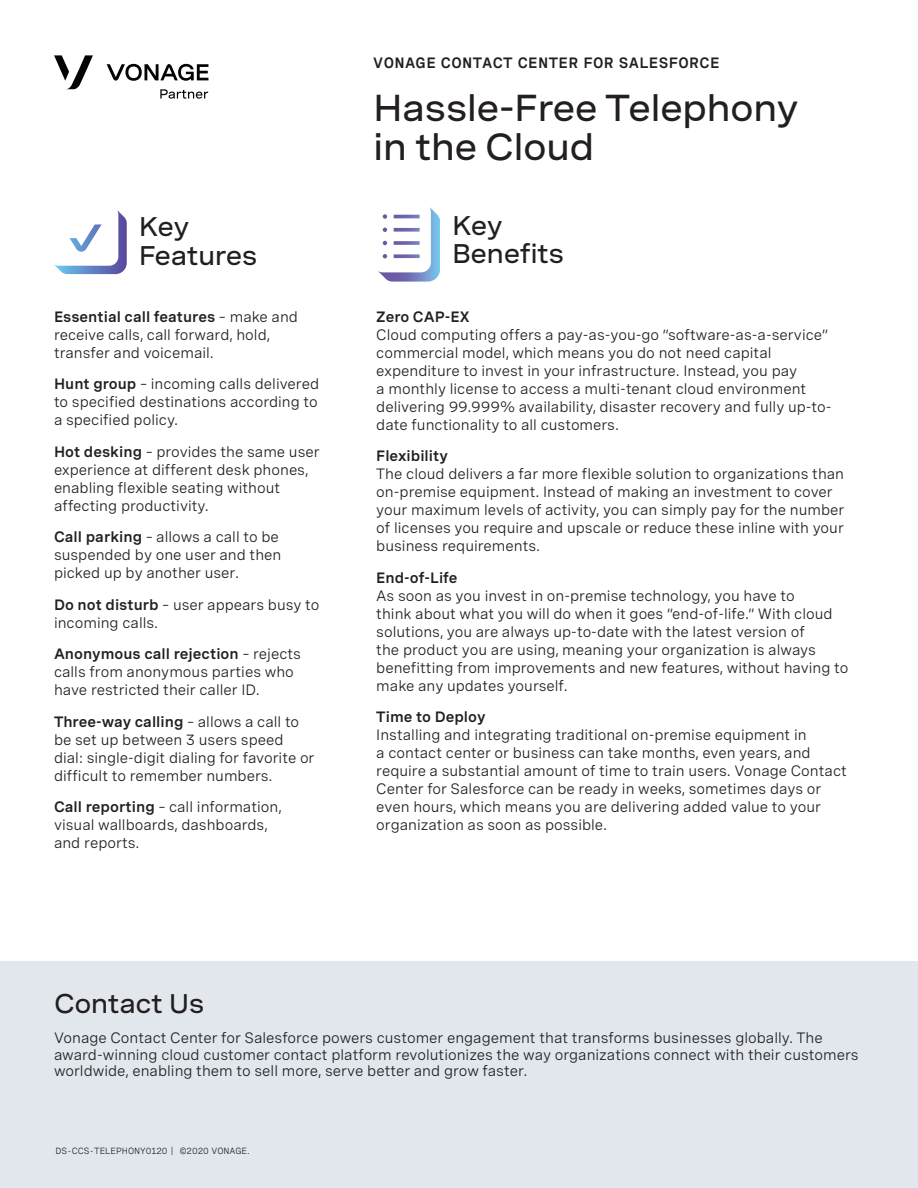
<style>
.page{position:relative;width:918px;height:1188px;background:#fff}
.page>*{position:absolute;margin:0;border:0;box-sizing:border-box;transform-origin:0 0}
.t1{font:500 expanded 37.5px/39px "Spezia";letter-spacing:-.02em;color:#231f20}
.t2{font:500 expanded 27px/28.5px "Spezia";letter-spacing:-.02em;color:#231f20}
.t3{font:15px/18px "Spezia";color:#231f20}
.t4{font:600 15px "Spezia";color:#231f20}
.t5{font:600 15px "Spezia Semi Mono";letter-spacing:.025em;color:#231f20}
.t6{font:9px "Spezia Semi Mono";color:#231f20}
.s1{font-size:21px;color:#fff}
.s2{font-weight:600}
</style>
<div class="page">
<div style="left:0;top:961px;width:918px;height:227px;background:#e2e7ee"></div>
<svg style="left:54px;top:55px;width:39px;height:34px"></svg>
<svg style="left:107px;top:64px;width:101px;height:17px"></svg>
<svg style="left:160px;top:89px;width:48px;height:10px"></svg>
<svg style="left:378px;top:207px;width:62px;height:75px"></svg>
<svg style="left:54px;top:210px;width:73px;height:64px"></svg>
<h2 class="t2" style="left:139px;top:210px;width:184px">Key<br>Features<span class="s1">anage</span></h2>
<p class="t3" style="left:54px;top:306px;width:246px"><span class="s2">Essential call features</span> – make and receive calls, call forward, hold, transfer and voicemail.</p>
<p class="t3" style="left:54px;top:374px;width:267px;text-align:justify"><span class="s2">Hunt group</span> – incoming calls delivered to specified destinations according to a specified policy.</p>
<p class="t3" style="left:54px;top:441px;width:267px"><span class="s2">Hot desking</span> – provides the same user experience at different desk phones, enabling flexible seating without affecting productivity.</p>
<p class="t3" style="left:54px;top:527px;width:229px"><span class="s2">Call parking</span> – allows a call to be suspended by one user and then picked up by another user. ∎</p>
<p class="t3" style="left:54px;top:594px;width:267px"><span class="s2">Do not disturb</span> – user appears busy to incoming calls.</p>
<p class="t3" style="left:54px;top:644px;width:248px"><span class="s2">Anonymous call rejection</span> – rejects calls from anonymous parties who have restricted their caller ID.</p>
<p class="t3" style="left:54px;top:711px;width:262px"><span class="s2">Three-way calling</span> – allows a call to be set up between 3 users speed dial: single-digit dialing for favorite or difficult to remember numbers.</p>
<p class="t3" style="left:54px;top:797px;width:229px"><span class="s2">Call reporting</span> – call information, visual wallboards, dashboards, and reports.</p>
<p class="t5" style="left:373px;top:52px;width:348px">VONAGE CONTACT CENTER FOR SALESFORCE</p>
<h1 class="t1" style="left:373px;top:85px;width:427px">Hassle-Free Telephony in the Cloud</h1>
<h2 class="t2" style="left:452px;top:209px;width:114px">Key<br>Benefits</h2>
<p class="t4" style="left:376px;top:305px;width:95px">Zero CAP-EX</p>
<p class="t3" style="left:376px;top:324px;width:457px">Cloud computing offers a pay-as-you-go “software-as-a-service” commercial model, which means you do not need capital expenditure to invest in your infrastructure. Instead, you pay<br>a monthly license to access a multi-tenant cloud environment delivering 99.999% availability, disaster recovery and fully up-to&shy;date functionality to all customers.</p>
<p class="t4" style="left:376px;top:445px;width:73px">Flexibility</p>
<p class="t3" style="left:376px;top:464px;width:470px">The cloud delivers a far more flexible solution to organizations than on-premise equipment. Instead of making an investment to cover your maximum levels of activity, you can simply pay for the number of licenses you require and upscale or reduce these inline with your business requirements.</p>
<p class="t4" style="left:376px;top:566px;width:83px">End-of-Life</p>
<p class="t3" style="left:376px;top:585px;width:474px">As soon as you invest in on-premise technology, you have to<br>think about what you will do when it goes “end-of-life.” With cloud solutions, you are always up-to-date with the latest version of<br>the product you are using, meaning your organization is always benefitting from improvements and new features, without having to make any updates yourself.</p>
<p class="t4" style="left:376px;top:706px;width:111px">Time to Deploy</p>
<p class="t3" style="left:376px;top:725px;width:472px">Installing and integrating traditional on-premise equipment in<br>a contact center or business can take months, even years, and require a substantial amount of time to train users. Vonage Contact Center for Salesforce can be ready in weeks, sometimes days or even hours, which means you are delivering added value to your organization as soon as possible.</p>
<h2 class="t2" style="left:54px;top:988px;width:152px">Contact Us</h2>
<p class="t3" style="left:54px;top:1029px;width:806px;line-height:16.5px">Vonage Contact Center for Salesforce powers customer engagement that transforms businesses globally. The award-winning cloud customer contact platform revolutionizes the way organizations connect with their customers worldwide, enabling them to sell more, serve better and grow faster.</p>
<p class="t6" style="left:56px;top:1144px;width:196px">DS-CCS-TELEPHONY0120 | ©2020 VONAGE.</p>
</div>
